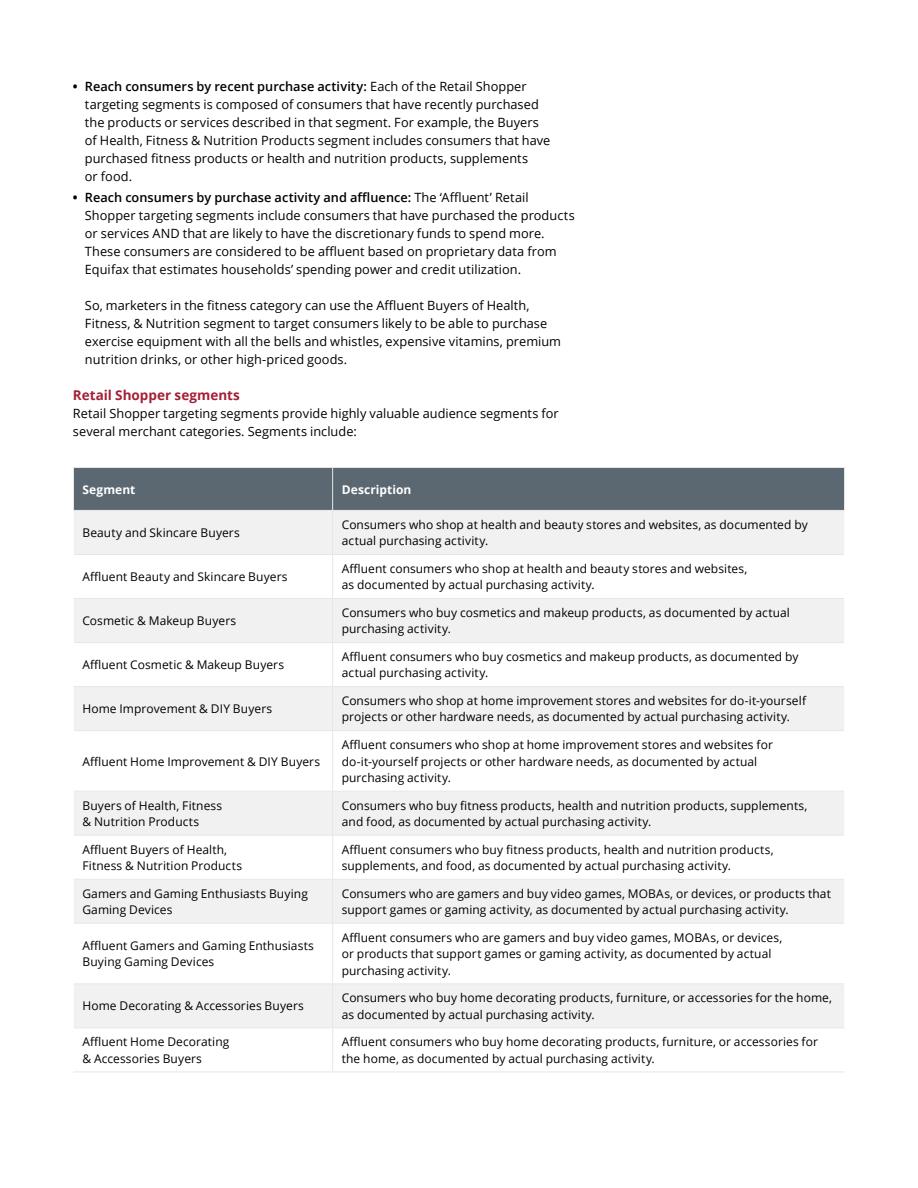
<style>
.page{position:relative;width:918px;height:1188px;background:#fff}
.page>*{position:absolute;margin:0;border:0;box-sizing:border-box;transform-origin:0 0}
.t1{font:700 13.5px "Open Sans";letter-spacing:.005em;color:#a42036}
.t2{font:12.75px/18px "Open Sans";letter-spacing:.005em;color:#000}
.t3{font:12px/16.5px "Open Sans";letter-spacing:.005em;color:#000}
.t4{font:700 12px "Open Sans";letter-spacing:.005em;color:#fff}
.s1{font-weight:700}
.s2{font-weight:600}
</style>
<div class="page">
<div style="left:74px;top:468px;width:770px;height:42px;background:#5b6771"></div>
<div style="left:74px;top:511px;width:770px;height:43px;background:#f1f1f1"></div>
<svg style="left:74px;top:599px;width:770px;height:473px"></svg>
<hr style="left:73px;top:467px;width:260px;height:1px;background:#e7e7e7">
<hr style="left:333px;top:467px;width:512px;height:1px;background:#e7e7e7">
<hr style="left:332px;top:468px;width:1px;height:42px;background:#e7e7e7">
<hr style="left:74px;top:510px;width:259px;height:1px;background:#e7e7e7">
<hr style="left:333px;top:510px;width:511px;height:1px;background:#e7e7e7">
<hr style="left:332px;top:511px;width:1px;height:43px;background:#e7e7e7">
<hr style="left:74px;top:554px;width:259px;height:1px;background:#e7e7e7">
<hr style="left:333px;top:554px;width:511px;height:1px;background:#e7e7e7">
<hr style="left:332px;top:555px;width:1px;height:43px;background:#e7e7e7">
<hr style="left:74px;top:598px;width:259px;height:1px;background:#e7e7e7">
<hr style="left:333px;top:598px;width:511px;height:1px;background:#e7e7e7">
<hr style="left:332px;top:599px;width:1px;height:43px;background:#e7e7e7">
<hr style="left:74px;top:642px;width:259px;height:1px;background:#e7e7e7">
<hr style="left:333px;top:642px;width:511px;height:1px;background:#e7e7e7">
<hr style="left:332px;top:643px;width:1px;height:43px;background:#e7e7e7">
<hr style="left:74px;top:686px;width:259px;height:1px;background:#e7e7e7">
<hr style="left:333px;top:686px;width:511px;height:1px;background:#e7e7e7">
<hr style="left:332px;top:687px;width:1px;height:43px;background:#e7e7e7">
<hr style="left:74px;top:730px;width:259px;height:1px;background:#e7e7e7">
<hr style="left:333px;top:730px;width:511px;height:1px;background:#e7e7e7">
<hr style="left:332px;top:731px;width:1px;height:60px;background:#e7e7e7">
<hr style="left:74px;top:791px;width:259px;height:1px;background:#e7e7e7">
<hr style="left:333px;top:791px;width:511px;height:1px;background:#e7e7e7">
<hr style="left:332px;top:792px;width:1px;height:43px;background:#e7e7e7">
<hr style="left:74px;top:835px;width:259px;height:1px;background:#e7e7e7">
<hr style="left:333px;top:835px;width:511px;height:1px;background:#e7e7e7">
<hr style="left:332px;top:836px;width:1px;height:43px;background:#e7e7e7">
<hr style="left:74px;top:879px;width:259px;height:1px;background:#e7e7e7">
<hr style="left:333px;top:879px;width:511px;height:1px;background:#e7e7e7">
<hr style="left:332px;top:880px;width:1px;height:43px;background:#e7e7e7">
<hr style="left:74px;top:923px;width:259px;height:1px;background:#e7e7e7">
<hr style="left:333px;top:923px;width:511px;height:1px;background:#e7e7e7">
<hr style="left:332px;top:924px;width:1px;height:59px;background:#e7e7e7">
<hr style="left:74px;top:983px;width:259px;height:1px;background:#e7e7e7">
<hr style="left:333px;top:983px;width:511px;height:1px;background:#e7e7e7">
<hr style="left:332px;top:984px;width:1px;height:44px;background:#e7e7e7">
<hr style="left:74px;top:1028px;width:259px;height:1px;background:#e7e7e7">
<hr style="left:333px;top:1028px;width:511px;height:1px;background:#e7e7e7">
<hr style="left:332px;top:1028px;width:1px;height:44px;background:#e7e7e7">
<hr style="left:73px;top:1072px;width:260px;height:1px;background:#e7e7e7">
<hr style="left:333px;top:1072px;width:512px;height:1px;background:#e7e7e7">
<p class="t2" style="left:85px;top:77px;width:467px;text-indent:-12px"><span class="s1">•</span> <span class="s2">Reach consumers by recent purchase activity:</span> Each of the Retail Shopper targeting segments is composed of consumers that have recently purchased the products or services described in that segment. For example, the Buyers of Health, Fitness &amp; Nutrition Products segment includes consumers that have purchased fitness products or health and nutrition products, supplements<br>or food.</p>
<p class="t2" style="left:85px;top:188px;width:491px;text-indent:-12px"><span class="s1">•</span> <span class="s2">Reach consumers by purchase activity and affluence:</span> The ‘Affluent’ Retail Shopper targeting segments include consumers that have purchased the products or services AND that are likely to have the discretionary funds to spend more.<br>These consumers are considered to be affluent based on proprietary data from Equifax that estimates households’ spending power and credit utilization.</p>
<p class="t2" style="left:85px;top:296px;width:478px">So, marketers in the fitness category can use the Affluent Buyers of Health, Fitness, &amp; Nutrition segment to target consumers likely to be able to purchase exercise equipment with all the bells and whistles, expensive vitamins, premium nutrition drinks, or other high-priced goods.</p>
<p class="t1" style="left:73px;top:385px;width:168px">Retail Shopper segments</p>
<p class="t2" style="left:73px;top:404px;width:487px">Retail Shopper targeting segments provide highly valuable audience segments for several merchant categories. Segments include:</p>
<p class="t4" style="left:82px;top:481px;width:55px">Segment</p>
<p class="t4" style="left:342px;top:481px;width:71px">Description</p>
<p class="t3" style="left:82px;top:524px;width:159px">Beauty and Skincare Buyers</p>
<p class="t3" style="left:342px;top:516px;width:468px">Consumers who shop at health and beauty stores and websites, as documented by actual purchasing activity.</p>
<p class="t3" style="left:82px;top:568px;width:207px">Affluent Beauty and Skincare Buyers</p>
<p class="t3" style="left:342px;top:560px;width:407px">Affluent consumers who shop at health and beauty stores and websites, as documented by actual purchasing activity.</p>
<p class="t3" style="left:82px;top:612px;width:155px">Cosmetic &amp; Makeup Buyers</p>
<p class="t3" style="left:342px;top:604px;width:450px">Consumers who buy cosmetics and makeup products, as documented by actual purchasing activity.</p>
<p class="t3" style="left:82px;top:656px;width:203px">Affluent Cosmetic &amp; Makeup Buyers</p>
<p class="t3" style="left:342px;top:648px;width:458px">Affluent consumers who buy cosmetics and makeup products, as documented by actual purchasing activity.</p>
<p class="t3" style="left:82px;top:700px;width:191px">Home Improvement &amp; DIY Buyers</p>
<p class="t3" style="left:342px;top:692px;width:466px">Consumers who shop at home improvement stores and websites for do-it-yourself projects or other hardware needs, as documented by actual purchasing activity.</p>
<p class="t3" style="left:82px;top:753px;width:239px">Affluent Home Improvement &amp; DIY Buyers</p>
<p class="t3" style="left:342px;top:736px;width:433px">Affluent consumers who shop at home improvement stores and websites for do-it-yourself projects or other hardware needs, as documented by actual purchasing activity.</p>
<p class="t3" style="left:82px;top:797px;width:141px">Buyers of Health, Fitness &amp; Nutrition Products</p>
<p class="t3" style="left:342px;top:797px;width:467px">Consumers who buy fitness products, health and nutrition products, supplements, and food, as documented by actual purchasing activity.</p>
<p class="t3" style="left:82px;top:841px;width:161px">Affluent Buyers of Health,<br>Fitness &amp; Nutrition Products</p>
<p class="t3" style="left:342px;top:841px;width:433px">Affluent consumers who buy fitness products, health and nutrition products, supplements, and food, as documented by actual purchasing activity.</p>
<p class="t3" style="left:82px;top:885px;width:227px">Gamers and Gaming Enthusiasts Buying<br>Gaming Devices</p>
<p class="t3" style="left:342px;top:885px;width:491px">Consumers who are gamers and buy video games, MOBAs, or devices, or products that support games or gaming activity, as documented by actual purchasing activity.</p>
<p class="t3" style="left:82px;top:937px;width:233px">Affluent Gamers and Gaming Enthusiasts<br>Buying Gaming Devices</p>
<p class="t3" style="left:342px;top:929px;width:442px">Affluent consumers who are gamers and buy video games, MOBAs, or devices, or products that support games or gaming activity, as documented by actual purchasing activity.</p>
<p class="t3" style="left:82px;top:998px;width:223px">Home Decorating &amp; Accessories Buyers</p>
<p class="t3" style="left:342px;top:989px;width:492px">Consumers who buy home decorating products, furniture, or accessories for the home, as documented by actual purchasing activity.</p>
<p class="t3" style="left:82px;top:1033px;width:148px">Affluent Home Decorating &amp; Accessories Buyers</p>
<p class="t3" style="left:342px;top:1033px;width:478px">Affluent consumers who buy home decorating products, furniture, or accessories for the home, as documented by actual purchasing activity.</p>
</div>
